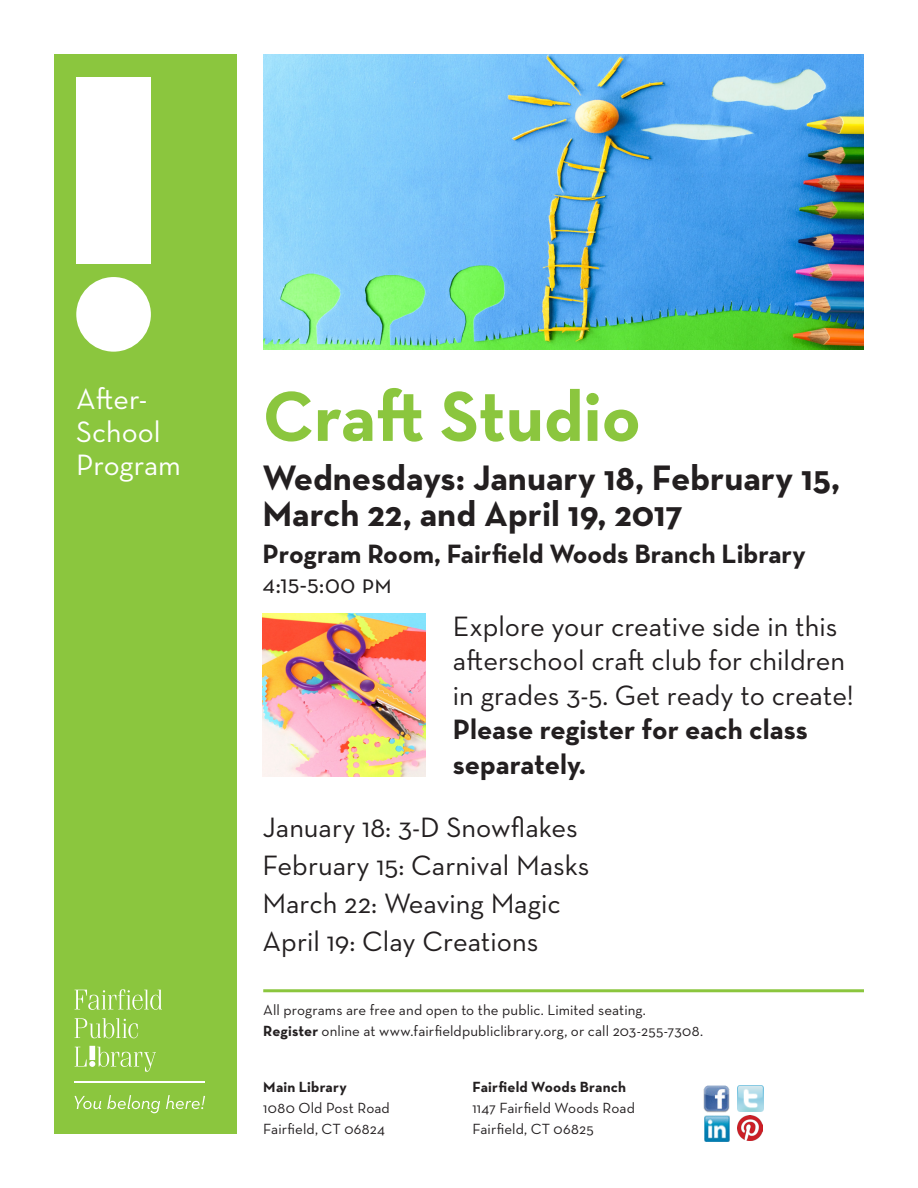
<style>
.page{position:relative;width:918px;height:1188px;background:#fff}
.page>*{position:absolute;margin:0;border:0;box-sizing:border-box;transform-origin:0 0}
.Event_Title{font:700 72px "Neutraface Text";color:#8bc63e}
.Event_day_and_date{font:700 36px/36px "Neutraface Text";color:#231f20}
.t1{font:30px/33px "Neutraface Text";color:#fff}
.Single_Event_body_co{font:28.5px/34.5px "Neutraface Text";color:#231f20}
.Event_time{font:700 27px/30px "Neutraface Text";color:#231f20}
.Paragraph_Style_1{font:15px/21px "Neutraface Text";letter-spacing:.005em;color:#231f20}
.t2{font:700 15px "Neutraface Text";letter-spacing:.015em;color:#231f20}
.s1{font-weight:400}
.s2{font-weight:700}
</style>
<div class="page">
<div style="left:54px;top:54px;width:182px;height:1080px;background:#8bc63e"></div>
<div style="left:76px;top:277px;width:75px;height:75px;background:#fff;border-radius:50%"></div>
<div style="left:76px;top:77px;width:75px;height:186px;background:#fff"></div>
<hr style="left:263px;top:989px;width:601px;height:3px;background:#8bc63e">
<svg style="left:75px;top:989px;width:87px;height:21px"></svg>
<svg style="left:75px;top:1018px;width:63px;height:20px"></svg>
<svg style="left:75px;top:1046px;width:81px;height:26px"></svg>
<svg style="left:75px;top:1096px;width:26px;height:13px"></svg>
<svg style="left:107px;top:1095px;width:53px;height:18px"></svg>
<svg style="left:166px;top:1095px;width:39px;height:14px"></svg>
<hr style="left:75px;top:1081px;width:130px;height:2px;background:#fff">
<img style="left:703px;top:1086px;width:27px;height:26px">
<img style="left:738px;top:1086px;width:25px;height:25px">
<img style="left:704px;top:1116px;width:25px;height:26px">
<img style="left:738px;top:1116px;width:25px;height:25px">
<img style="left:263px;top:613px;width:163px;height:164px">
<img style="left:264px;top:54px;width:600px;height:296px">
<p class="t1" style="left:76px;top:382px;width:106px">After-<br>School<br>Program</p>
<p class="Event_Title" style="left:263px;top:370px;width:380px">Craft Studio</p>
<p class="Event_day_and_date" style="left:263px;top:460px;width:579px">Wednesdays: January 18, February 15,<br>March 22, and April 19, 2017</p>
<p class="Event_time" style="left:263px;top:539px;width:545px">Program Room, Fairfield Woods Branch Library<br><span class="s1">4:15-5:00 pm</span></p>
<p class="Single_Event_body_co" style="left:453px;top:608px;width:402px">Explore your creative side in this afterschool craft club for children in grades 3-5. Get ready to create!<br><span class="s2">Please register for each class separately.</span></p>
<p class="Single_Event_body_co" style="left:263px;top:809px;width:317px">January 18: 3-D Snowflakes</p>
<p class="Single_Event_body_co" style="left:263px;top:848px;width:328px">February 15: Carnival Masks</p>
<p class="Single_Event_body_co" style="left:263px;top:886px;width:300px">March 22: Weaving Magic</p>
<p class="Single_Event_body_co" style="left:263px;top:924px;width:277px">April 19: Clay Creations</p>
<p class="Paragraph_Style_1" style="left:263px;top:999px;width:441px">All programs are free and open to the public. Limited seating.<br><span class="s2">Register</span> online at www.fairfieldpubliclibrary.org, or call 203-255-7308.</p>
<p class="t2" style="left:263px;top:1077px;width:85px">Main Library</p>
<p class="Paragraph_Style_1" style="left:263px;top:1097px;width:128px">1080 Old Post Road<br>Fairfield, CT 06824</p>
<p class="t2" style="left:472px;top:1077px;width:155px">Fairfield Woods Branch</p>
<p class="Paragraph_Style_1" style="left:472px;top:1097px;width:164px">1147 Fairfield Woods Road<br>Fairfield, CT 06825</p>
</div>
